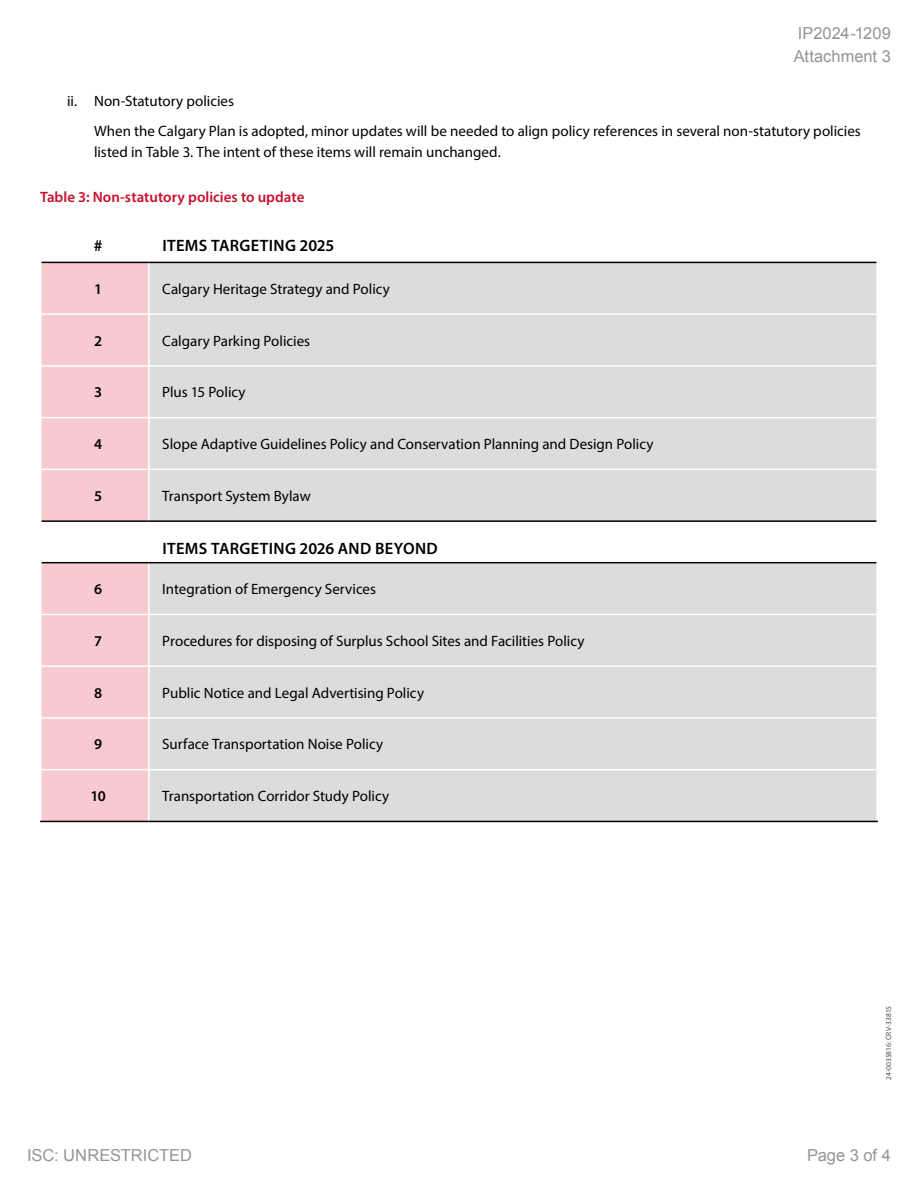
<style>
.page{position:relative;width:918px;height:1188px;background:#fff}
.page>*{position:absolute;margin:0;border:0;box-sizing:border-box;transform-origin:0 0}
.t1{font:16.5px/22.5px "Arial";color:#959595}
.t2{font:600 16.5px "Myriad Pro";letter-spacing:.02em;color:#000}
.t3{font:15px/29.8px "Myriad Pro";color:#000}
.t4{font:600 15px "Myriad Pro";color:#c8102e}
.t5{font:600 15px "Myriad Pro";color:#000}
.t6{font:7.5px "Myriad Pro";color:#4b4f55}
</style>
<div class="page">
<div style="left:42px;top:263px;width:106px;height:558px;background:#f7cacf"></div>
<div style="left:150px;top:263px;width:726px;height:558px;background:#dbdcdd"></div>
<svg style="left:42px;top:522px;width:834px;height:40px"></svg>
<hr style="left:40px;top:313px;width:109px;height:2px;background:#fff">
<hr style="left:149px;top:313px;width:729px;height:2px;background:#fff">
<hr style="left:148px;top:522px;width:2px;height:40px;background:#fff">
<hr style="left:40px;top:365px;width:109px;height:2px;background:#fff">
<hr style="left:149px;top:365px;width:729px;height:2px;background:#fff">
<hr style="left:40px;top:417px;width:109px;height:1px;background:#fff">
<hr style="left:149px;top:417px;width:729px;height:1px;background:#fff">
<hr style="left:40px;top:821px;width:109px;height:1px;background:#000">
<hr style="left:149px;top:821px;width:729px;height:1px;background:#000">
<hr style="left:42px;top:262px;width:107px;height:1px;background:#000">
<hr style="left:149px;top:262px;width:727px;height:1px;background:#000">
<hr style="left:40px;top:469px;width:109px;height:1px;background:#fff">
<hr style="left:149px;top:469px;width:729px;height:1px;background:#fff">
<hr style="left:40px;top:769px;width:109px;height:1px;background:#fff">
<hr style="left:149px;top:769px;width:729px;height:1px;background:#fff">
<hr style="left:40px;top:614px;width:109px;height:1px;background:#fff">
<hr style="left:149px;top:614px;width:729px;height:1px;background:#fff">
<hr style="left:40px;top:665px;width:109px;height:2px;background:#fff">
<hr style="left:149px;top:665px;width:729px;height:2px;background:#fff">
<hr style="left:40px;top:717px;width:109px;height:2px;background:#fff">
<hr style="left:149px;top:717px;width:729px;height:2px;background:#fff">
<hr style="left:42px;top:562px;width:107px;height:1px;background:#000">
<hr style="left:149px;top:562px;width:727px;height:1px;background:#000">
<hr style="left:42px;top:520px;width:107px;height:2px;background:#000">
<hr style="left:149px;top:520px;width:727px;height:2px;background:#000">
<p class="t1" style="left:794px;top:22px;width:99px">IP2024-1209<br>Attachment 3</p>
<p class="t3" style="left:94px;top:86px;width:768px;text-indent:-27px">ii. Non-Statutory policies<br>When the Calgary Plan is adopted, minor updates will be needed to align policy references in several non-statutory policies</p>
<p class="t3" style="left:94px;top:136px;width:408px">listed in Table 3. The intent of these items will remain unchanged.</p>
<p class="t4" style="left:40px;top:187px;width:266px">Table 3: Non-statutory policies to update</p>
<p class="t2" style="left:94px;top:235px;width:10px">#</p>
<p class="t2" style="left:162px;top:235px;width:173px">ITEMS TARGETING 2025</p>
<p class="t5" style="left:94px;top:279px;width:10px">1</p>
<p class="t3" style="left:162px;top:274px;width:229px">Calgary Heritage Strategy and Policy</p>
<p class="t5" style="left:94px;top:331px;width:10px">2</p>
<p class="t3" style="left:162px;top:325px;width:149px">Calgary Parking Policies</p>
<p class="t5" style="left:94px;top:383px;width:10px">3</p>
<p class="t3" style="left:162px;top:377px;width:85px">Plus 15 Policy</p>
<p class="t5" style="left:94px;top:435px;width:10px">4</p>
<p class="t3" style="left:162px;top:429px;width:493px">Slope Adaptive Guidelines Policy and Conservation Planning and Design Policy</p>
<p class="t5" style="left:94px;top:486px;width:10px">5</p>
<p class="t3" style="left:162px;top:481px;width:150px">Transport System Bylaw</p>
<p class="t2" style="left:162px;top:538px;width:277px">ITEMS TARGETING 2026 AND BEYOND</p>
<p class="t5" style="left:94px;top:580px;width:10px">6</p>
<p class="t3" style="left:162px;top:574px;width:215px">Integration of Emergency Services</p>
<p class="t5" style="left:94px;top:631px;width:10px">7</p>
<p class="t3" style="left:162px;top:626px;width:424px">Procedures for disposing of Surplus School Sites and Facilities Policy</p>
<p class="t5" style="left:94px;top:683px;width:10px">8</p>
<p class="t3" style="left:162px;top:678px;width:263px">Public Notice and Legal Advertising Policy</p>
<p class="t5" style="left:94px;top:735px;width:10px">9</p>
<p class="t3" style="left:162px;top:729px;width:222px">Surface Transportation Noise Policy</p>
<p class="t5" style="left:90px;top:787px;width:17px">10</p>
<p class="t3" style="left:162px;top:781px;width:228px">Transportation Corridor Study Policy</p>
<p class="t6" style="left:884px;top:1080px;width:76px;rotate:-90deg">24-0035816: CRV-33815</p>
<p class="t1" style="left:27px;top:1144px;width:167px">ISC: UNRESTRICTED</p>
<p class="t1" style="left:807px;top:1144px;width:85px">Page 3 of 4</p>
</div>
